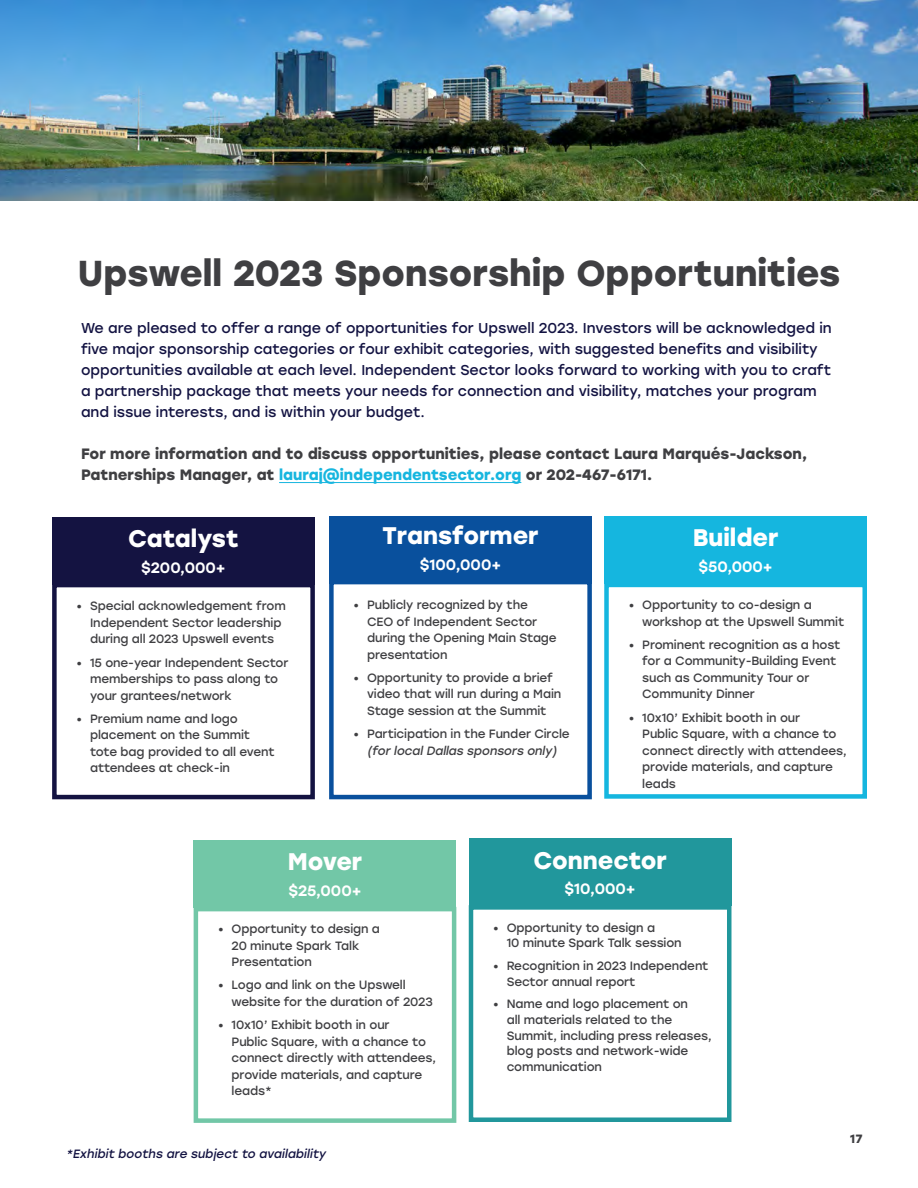
<style>
.page{position:relative;width:918px;height:1188px;background:#fff}
.page>*{position:absolute;margin:0;border:0;box-sizing:border-box;transform-origin:0 0}
.t1{font:700 36px "Stolzl";color:#3f3f42}
.t2{font:700 24px "Stolzl";color:#fff}
.t3{font:700 15px/21px "Stolzl";color:#3f3f42}
.t4{font:500 15px "Stolzl";color:#fff}
.t5{font:14.25px/21px "Stolzl";color:#131342}
.t6{font:12px/16.5px "Stolzl";letter-spacing:-.01em;color:#3f3f42}
.t7{font:italic 12px "Stolzl";color:#131342}
.t8{font:italic 12px "Stolzl";color:#3f3f42}
.t9{font:700 12px "Stolzl";color:#3f3f42}
.s1{color:#17b6df}
</style>
<div class="page">
<img style="left:0;top:0;width:918px;height:201px">
<hr style="left:279px;top:482px;width:242px;height:1px;background:#17b6df">
<div style="left:52px;top:518px;width:263px;height:67px;background:#141341"></div>
<div style="left:52px;top:583px;width:263px;height:216px;border:4px solid #141341"></div>
<div style="left:329px;top:516px;width:263px;height:68px;background:#09509d"></div>
<div style="left:329px;top:580px;width:263px;height:219px;border:4px solid #09509d"></div>
<div style="left:604px;top:516px;width:263px;height:68px;background:#15b6df"></div>
<div style="left:604px;top:583px;width:263px;height:216px;border:4px solid #15b6df"></div>
<div style="left:194px;top:840px;width:262px;height:68px;background:#72c7a7"></div>
<div style="left:194px;top:907px;width:262px;height:216px;border:4px solid #72c7a7"></div>
<div style="left:469px;top:839px;width:262px;height:67px;background:#21979c"></div>
<div style="left:469px;top:905px;width:262px;height:217px;border:4px solid #21979c"></div>
<h1 class="t1" style="left:77px;top:247px;width:765px">Upswell 2023 Sponsorship Opportunities</h1>
<p class="t5" style="left:81px;top:317px;width:752px">We are pleased to offer a range of opportunities for Upswell 2023. Investors will be acknowledged in five major sponsorship categories or four exhibit categories, with suggested benefits and visibility opportunities available at each level. Independent Sector looks forward to working with you to craft a partnership package that meets your needs for connection and visibility, matches your program and issue interests, and is within your budget.</p>
<p class="t3" style="left:81px;top:442px;width:728px">For more information and to discuss opportunities, please contact Laura Marqués-Jackson,<br>Patnerships Manager, at <span class="s1">lauraj@independentsector.org</span> or 202-467-6171.</p>
<h2 class="t2" style="left:128px;top:522px;width:112px">Catalyst</h2>
<p class="t4" style="left:141px;top:557px;width:86px">$200,000+</p>
<p class="t6" style="left:90px;top:597px;width:197px;text-indent:-13px">• Special acknowledgement from<br>Independent Sector leadership during all 2023 Upswell events</p>
<p class="t6" style="left:90px;top:654px;width:200px;text-indent:-14px">• 15 one-year Independent Sector memberships to pass along to your grantees/network</p>
<p class="t6" style="left:90px;top:710px;width:186px;text-indent:-14px">• Premium name and logo placement on the Summit tote bag provided to all event attendees at check-in</p>
<h2 class="t2" style="left:382px;top:518px;width:158px">Transformer</h2>
<p class="t4" style="left:420px;top:554px;width:83px">$100,000+</p>
<p class="t6" style="left:367px;top:596px;width:191px;text-indent:-14px">• Publicly recognized by the<br>CEO of Independent Sector during the Opening Main Stage presentation</p>
<p class="t6" style="left:367px;top:669px;width:196px;text-indent:-14px">• Opportunity to provide a brief video that will run during a Main<br>Stage session at the Summit</p>
<p class="t6" style="left:354px;top:725px;width:218px">• Participation in the Funder Circle</p>
<p class="t8" style="left:367px;top:742px;width:194px">(forlocalDallas sponsors only)</p>
<h2 class="t2" style="left:693px;top:520px;width:87px">Builder</h2>
<p class="t4" style="left:698px;top:556px;width:76px">$50,000+</p>
<p class="t6" style="left:642px;top:596px;width:204px;text-indent:-14px">• Opportunity to co-design a workshop at the Upswell Summit</p>
<p class="t6" style="left:642px;top:636px;width:200px;text-indent:-14px">• Prominent recognition as a host for a Community-Building Event such as Community Tour or<br>Community Dinner</p>
<p class="t6" style="left:642px;top:709px;width:206px;text-indent:-14px">• 10x10’ Exhibit booth in our<br>Public Square, with a chance to connect directly with attendees, provide materials, and capture leads</p>
<h2 class="t2" style="left:288px;top:845px;width:76px">Mover</h2>
<p class="t4" style="left:288px;top:880px;width:75px">$25,000+</p>
<p class="t6" style="left:232px;top:920px;width:150px;text-indent:-14px">• Opportunity to design a<br>20 minute Spark Talk<br>Presentation</p>
<p class="t6" style="left:232px;top:976px;width:203px;text-indent:-14px">• Logo and link on the Upswell website for the duration of 2023</p>
<p class="t6" style="left:232px;top:1016px;width:206px;text-indent:-14px">• 10x10’ Exhibit booth in our<br>Public Square, with a chance to connect directly with attendees, provide materials, and capture leads*</p>
<p class="t7" style="left:66px;top:1146px;width:264px">*Exhibit booths are subject to availability</p>
<h2 class="t2" style="left:533px;top:843px;width:135px">Connector</h2>
<p class="t4" style="left:565px;top:878px;width:73px">$10,000+</p>
<p class="t6" style="left:507px;top:919px;width:177px;line-height:15.8px;text-indent:-14px">• Opportunity to design a<br>10 minute Spark Talk session</p>
<p class="t6" style="left:507px;top:957px;width:203px;line-height:15.8px;text-indent:-14px">• Recognition in 2023 Independent<br>Sector annual report</p>
<p class="t6" style="left:507px;top:995px;width:207px;line-height:15.8px;text-indent:-14px">• Name and logo placement on<br>all materials related to the<br>Summit, including press releases, blog posts and network-wide communication</p>
<p class="t9" style="left:850px;top:1131px;width:14px">17</p>
</div>
